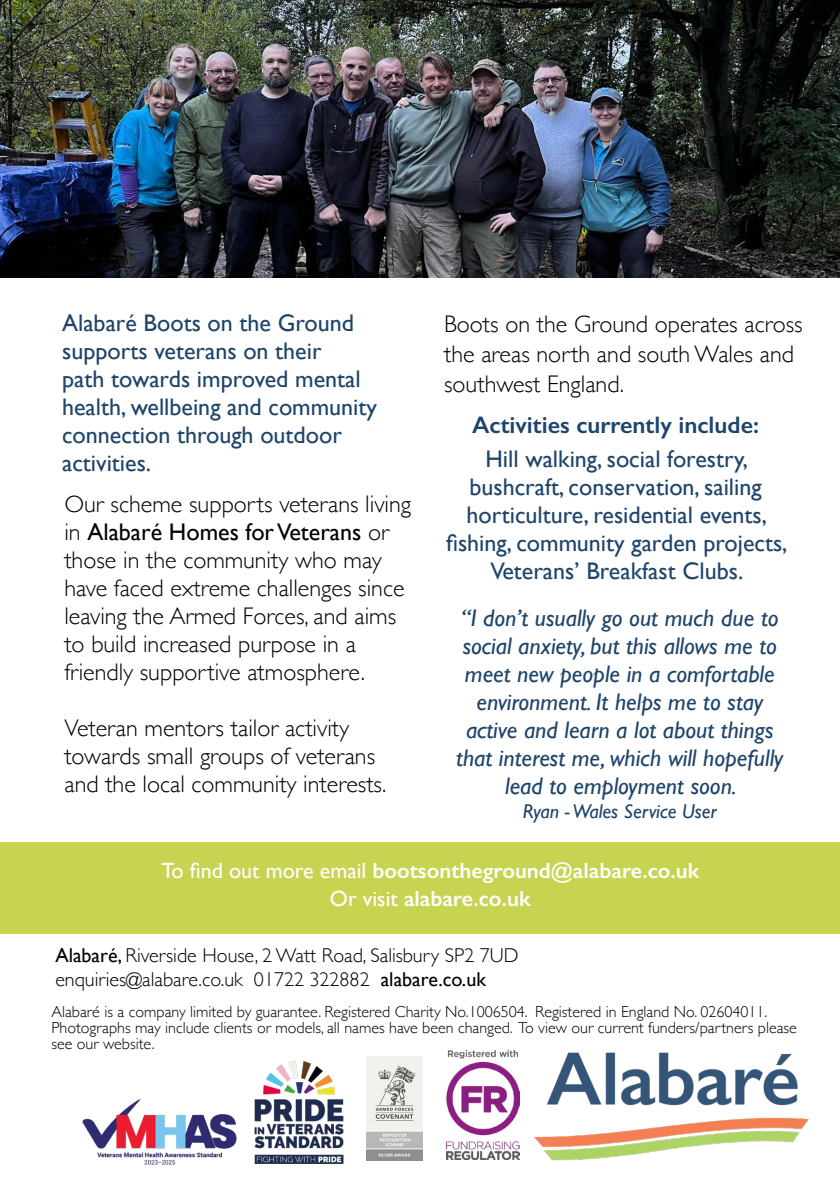
<style>
.page{position:relative;width:840px;height:1191px;background:#fff}
.page>*{position:absolute;margin:0;border:0;box-sizing:border-box;transform-origin:0 0}
.t1{font:300 24px/28px "Gill Sans";color:#000}
.t2{font:24px/28px "Gill Sans";color:#1e446a}
.t3{font:italic 24px/28px "Gill Sans";color:#1e446a;text-align:center}
.t4{font:600 24px "Gill Sans";color:#1e446a}
.t5{font:600 22px "Gill Sans";color:#fff}
.t6{font:600 22px "Gill Sans Nova";color:#fff}
.t7{font:300 20px/24px "Gill Sans";color:#000}
.t8{font:italic 20px "Gill Sans";color:#1e446a}
.t9{font:300 16px/16px "Gill Sans";color:#000}
.s1{font-weight:400}
.s2{font-family:"Gill Sans";font-weight:400}
</style>
<div class="page">
<img style="left:0;top:0;width:839px;height:277px">
<div style="left:0;top:842px;width:839px;height:91px;background:#c8d351"></div>
<img style="left:534px;top:1052px;width:275px;height:109px">
<img style="left:446px;top:1050px;width:73px;height:109px">
<img style="left:366px;top:1056px;width:56px;height:104px">
<img style="left:254px;top:1060px;width:90px;height:103px">
<img style="left:82px;top:1099px;width:155px;height:66px">
<p class="t2" style="left:62px;top:309px;width:316px">Alabaré Boots on the Ground supports veterans on their<br>path towards improved mental health, wellbeing and community connection through outdoor activities.</p>
<p class="t1" style="left:444px;top:308px;width:360px;line-height:30px">Boots on the Ground operates across the areas north and south Wales and southwest England.</p>
<p class="t4" style="left:472px;top:410px;width:288px">Activities currently include:</p>
<p class="t2" style="left:446px;top:444px;width:343px;text-align:center">Hill walking, social forestry, bushcraft, conservation, sailing horticulture, residential events, fishing, community garden projects, Veterans’ Breakfast Clubs.</p>
<p class="t1" style="left:64px;top:489px;width:348px">Our scheme supports veterans living in <span class="s1">Alabaré Homes for Veterans</span> or those in the community who may have faced extreme challenges since leaving the Armed Forces, and aims to build increased purpose in a friendly supportive atmosphere.</p>
<p class="t1" style="left:64px;top:713px;width:323px">Veteran mentors tailor activity towards small groups of veterans and the local community interests.</p>
<p class="t3" style="left:456px;top:604px;width:328px">“I don’t usually go out much due to social anxiety, but this allows me to meet new people in a comfortable environment. It helps me to stay active and learn a lot about things that interest me, which will hopefully lead to employment soon.</p>
<p class="t8" style="left:522px;top:800px;width:195px">Ryan - Wales Service User</p>
<p class="t5" style="left:161px;top:857px;width:539px"><span class="s1">To find out more email</span> bootsontheground@alabare.co.uk</p>
<p class="t6" style="left:330px;top:885px;width:202px"><span class="s2">Or visit</span> alabare.co.uk</p>
<p class="t7" style="left:55px;top:942px;width:464px"><span class="s1">Alabaré,</span> Riverside House, 2 Watt Road, Salisbury SP2 7UD enquiries@alabare.co.uk 01722 322882 <span class="s1">alabare.co.uk</span></p>
<p class="t9" style="left:51px;top:1003px;width:746px">Alabaré is a company limited by guarantee. Registered Charity No.1006504. Registered in England No. 02604011.<br>Photographs may include clients or models, all names have been changed. To view our current funders/partners please see our website.</p>
</div>
